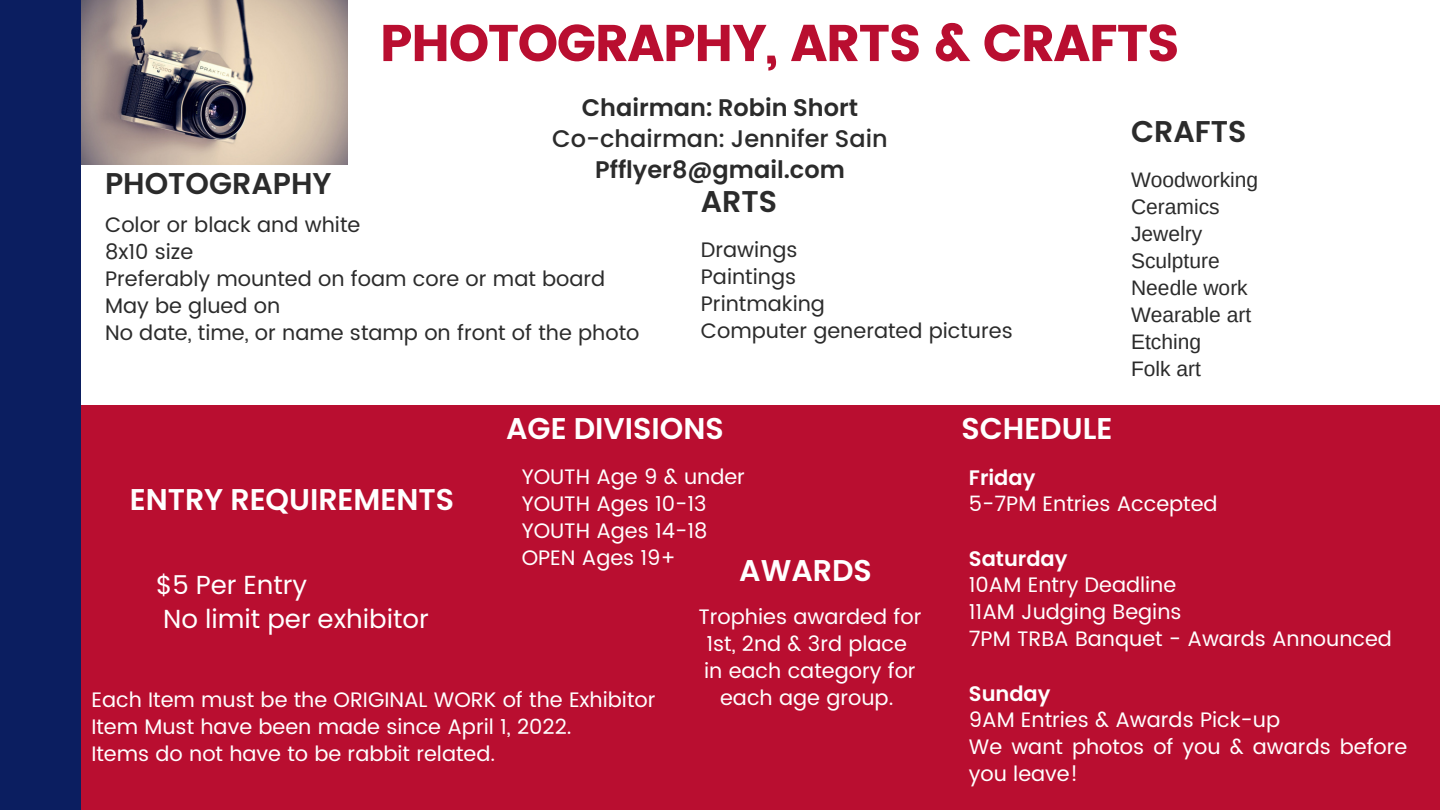
<style>
.page{position:relative;width:1440px;height:810px;background:#fff}
.page>*{position:absolute;margin:0;border:0;box-sizing:border-box;transform-origin:0 0}
.t1{font:51.6px "Poppins";letter-spacing:-.03em;color:#b90e30}
.t2{font:600 30px "Poppins";color:#fff}
.t3{font:600 30px "Poppins";color:#2b2b2b}
.t4{font:26px/33.8px "Poppins";color:#fff}
.t5{font:600 24px "Poppins";color:#2b2b2b}
.t6{font:500 24px "Poppins";color:#2b2b2b}
.t7{font:21px/27px "Poppins";color:#fff}
.t8{font:21px/27px "Poppins";color:#2b2b2b}
.t9{font:21px/27px "Arimo";color:#2b2b2b}
.t10{font:600 21px "Poppins";color:#fff}
</style>
<div class="page">
<div style="left:0;top:0;width:81px;height:810px;background:#0b1e60"></div>
<div style="left:81px;top:405px;width:1359px;height:405px;background:#b90e30"></div>
<img style="left:81px;top:0;width:267px;height:165px">
<h1 class="t1" style="left:380px;top:13px;width:802px">PHOTOGRAPHY, ARTS &amp; CRAFTS</h1>
<h2 class="t3" style="left:105px;top:163px;width:228px">PHOTOGRAPHY</h2>
<p class="t5" style="left:582px;top:91px;width:278px">Chairman: Robin Short</p>
<p class="t6" style="left:552px;top:122px;width:337px">Co-chairman: Jennifer Sain</p>
<p class="t5" style="left:595px;top:153px;width:251px">Pfflyer8@gmail.com</p>
<h2 class="t3" style="left:701px;top:181px;width:78px">ARTS</h2>
<p class="t8" style="left:105px;top:211px;width:536px">Color or black and white<br>8x10 size<br>Preferably mounted on foam core or mat board<br>May be glued on<br>No date, time, or name stamp on front of the photo</p>
<p class="t8" style="left:701px;top:237px;width:313px">Drawings<br>Paintings<br>Printmaking<br>Computer generated pictures</p>
<h2 class="t2" style="left:506px;top:408px;width:219px">AGE DIVISIONS</h2>
<h2 class="t2" style="left:962px;top:408px;width:152px">SCHEDULE</h2>
<h2 class="t3" style="left:1131px;top:110px;width:117px">CRAFTS</h2>
<p class="t9" style="left:1131px;top:166px;width:129px">Woodworking<br>Ceramics<br>Jewelry<br>Sculpture<br>Needle work<br>Wearable art<br>Etching<br>Folk art</p>
<p class="t7" style="left:522px;top:463px;width:225px">YOUTH Age 9 &amp; under<br>YOUTH Ages 10-13<br>YOUTH Ages 14-18<br>OPEN Ages 19+</p>
<h2 class="t2" style="left:130px;top:479px;width:326px">ENTRY REQUIREMENTS</h2>
<h2 class="t2" style="left:739px;top:549px;width:134px">AWARDS</h2>
<p class="t4" style="left:156px;top:568px;width:274px">$5 Per Entry<br>No limit per exhibitor</p>
<p class="t7" style="left:698px;top:604px;width:224px;text-align:center">Trophies awarded for<br>1st, 2nd &amp; 3rd place in each category for each age group.</p>
<p class="t7" style="left:91px;top:686px;width:566px">Each Item must be the ORIGINAL WORK of the Exhibitor<br>Item Must have been made since April 1, 2022.<br>Items do not have to be rabbit related.</p>
<p class="t10" style="left:969px;top:463px;width:68px">Friday</p>
<p class="t7" style="left:969px;top:490px;width:250px">5-7PM Entries Accepted</p>
<p class="t10" style="left:969px;top:544px;width:100px">Saturday</p>
<p class="t7" style="left:969px;top:571px;width:425px">10AM Entry Deadline<br>11AM Judging Begins<br>7PM TRBA Banquet - Awards Announced</p>
<p class="t10" style="left:969px;top:679px;width:83px">Sunday</p>
<p class="t7" style="left:969px;top:706px;width:440px">9AM Entries &amp; Awards Pick-up<br>We want photos of you &amp; awards before you leave!</p>
</div>
